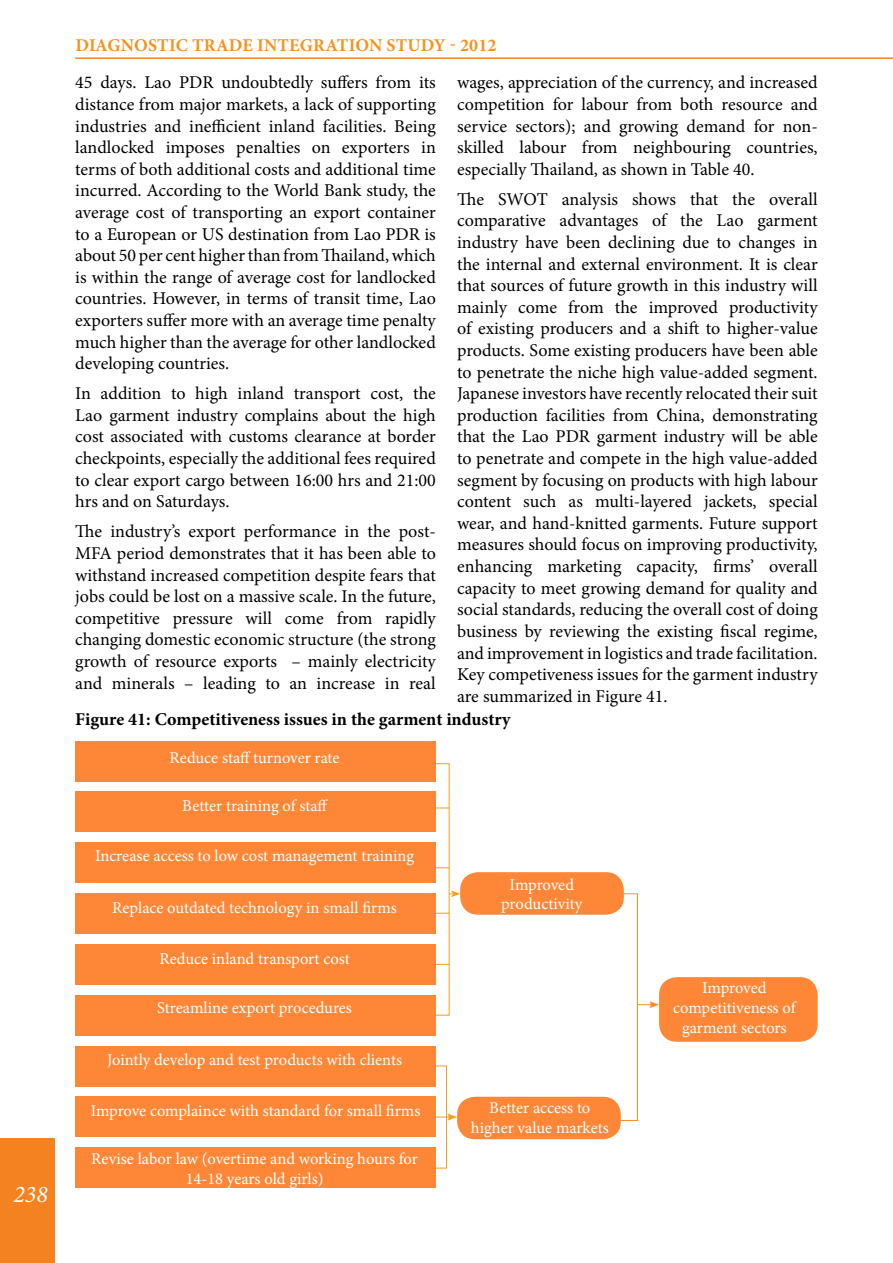
<style>
.page{position:relative;width:893px;height:1263px;background:#fff}
.page>*{position:absolute;margin:0;border:0;box-sizing:border-box;transform-origin:0 0}
.t1{font:italic 24px "Minion Pro";color:#fff}
.t2{font:18px/21.6px "Minion Pro";color:#000;text-align:justify}
.t3{font:700 18px "Minion Pro";color:#000}
.t4{font:700 18px "Minion Pro";letter-spacing:.01em;color:#f7921e}
.t5{font:16.5px/19.8px "Minion Pro";color:#fff;text-align:center}
</style>
<div class="page">
<hr style="left:75px;top:57px;width:818px;height:2px;background:#f58220">
<div style="left:0;top:1138px;width:55px;height:125px;background:#f58220"></div>
<div style="left:75px;top:741px;width:361px;height:40px;background:#fe8737"></div>
<div style="left:75px;top:792px;width:361px;height:40px;background:#fe8737"></div>
<div style="left:75px;top:843px;width:361px;height:40px;background:#fe8737"></div>
<div style="left:75px;top:893px;width:361px;height:41px;background:#fe8737"></div>
<div style="left:75px;top:944px;width:361px;height:40px;background:#fe8737"></div>
<div style="left:75px;top:995px;width:361px;height:40px;background:#fe8737"></div>
<div style="left:75px;top:1046px;width:361px;height:40px;background:#fe8737"></div>
<div style="left:75px;top:1097px;width:361px;height:40px;background:#fe8737"></div>
<div style="left:75px;top:1147px;width:361px;height:41px;background:#fe8737"></div>
<div style="left:460px;top:872px;width:164px;height:43px;background:#fe8737;border-radius:18px"></div>
<div style="left:457px;top:1097px;width:164px;height:42px;background:#fe8737;border-radius:18px"></div>
<div style="left:659px;top:977px;width:159px;height:65px;background:#fe8737;border-radius:18px"></div>
<div style="left:435px;top:1065px;width:12px;height:103px;border:1px solid #f99d1c"></div>
<svg style="left:436px;top:1113px;width:21px;height:7px"></svg>
<div style="left:435px;top:763px;width:14px;height:252px;border:1px solid #f99d1c"></div>
<svg style="left:436px;top:808px;width:13px;height:1px"></svg>
<svg style="left:436px;top:867px;width:13px;height:1px"></svg>
<svg style="left:436px;top:913px;width:13px;height:1px"></svg>
<svg style="left:436px;top:964px;width:13px;height:1px"></svg>
<svg style="left:449px;top:890px;width:11px;height:7px"></svg>
<svg style="left:620px;top:893px;width:39px;height:228px"></svg>
<h1 class="t1" style="left:13px;top:1178px;width:36px">238</h1>
<p class="t4" style="left:75px;top:33px;width:423px">Diagnostic Trade Integration Study - 2012</p>
<p class="t2" style="left:75px;top:72px;width:362px">45 days. Lao PDR undoubtedly suffers from its distance from major markets, a lack of supporting industries and inefficient inland facilities. Being landlocked imposes penalties on exporters in terms of both additional costs and additional time incurred. According to the World Bank study, the average cost of transporting an export container to a European or US destination from Lao PDR is about 50 per cent higher than from Thailand, which is within the range of average cost for landlocked countries. However, in terms of transit time, Lao exporters suffer more with an average time penalty much higher than the average for other landlocked developing countries.</p>
<p class="t2" style="left:75px;top:383px;width:362px">In addition to high inland transport cost, the Lao garment industry complains about the high cost associated with customs clearance at border checkpoints, especially the additional fees required to clear export cargo between 16:00 hrs and 21:00 hrs and on Saturdays.</p>
<p class="t2" style="left:75px;top:521px;width:362px">The industry’s export performance in the post-MFA period demonstrates that it has been able to withstand increased competition despite fears that jobs could be lost on a massive scale. In the future, competitive pressure will come from rapidly changing domestic economic structure (the strong growth of resource exports – mainly electricity and minerals – leading to an increase in real</p>
<p class="t2" style="left:457px;top:72px;width:362px">wages, appreciation of the currency, and increased competition for labour from both resource and service sectors); and growing demand for non&shy;skilled labour from neighbouring countries, especially Thailand, as shown in Table 40.</p>
<p class="t2" style="left:457px;top:188px;width:362px">The SWOT analysis shows that the overall comparative advantages of the Lao garment industry have been declining due to changes in the internal and external environment. It is clear that sources of future growth in this industry will mainly come from the improved productivity of existing producers and a shift to higher-value products. Some existing producers have been able to penetrate the niche high value-added segment.<br>Japanese investors have recently relocated their suit production facilities from China, demonstrating that the Lao PDR garment industry will be able to penetrate and compete in the high value-added segment by focusing on products with high labour content such as multi-layered jackets, special wear, and hand-knitted garments. Future support measures should focus on improving productivity, enhancing marketing capacity, firms’ overall capacity to meet growing demand for quality and social standards, reducing the overall cost of doing business by reviewing the existing fiscal regime, and improvement in logistics and trade facilitation.<br>Key competiveness issues for the garment industry are summarized in Figure 41.</p>
<p class="t3" style="left:75px;top:707px;width:437px">Figure 41: Competitiveness issues in the garment industry</p>
<p class="t5" style="left:170px;top:747px;width:171px">Reduce staff turnover rate</p>
<p class="t5" style="left:182px;top:796px;width:148px">Better training of staff</p>
<p class="t5" style="left:95px;top:846px;width:321px">Increase access to low cost management training</p>
<p class="t5" style="left:112px;top:898px;width:286px">Replace outdated technology in small firms</p>
<p class="t5" style="left:159px;top:948px;width:192px">Reduce inland transport cost</p>
<p class="t5" style="left:157px;top:998px;width:196px">Streamline export procedures</p>
<p class="t5" style="left:107px;top:1050px;width:296px">Jointly develop and test products with clients</p>
<p class="t5" style="left:91px;top:1101px;width:331px">Improve complaince with standard for small firms</p>
<p class="t5" style="left:91px;top:1148px;width:328px">Revise labor law (overtime and working hours for<br>14-18 years old girls)</p>
<p class="t5" style="left:501px;top:874px;width:83px">Improved productivity</p>
<p class="t5" style="left:673px;top:978px;width:125px">Improved competitiveness of garment sectors</p>
<p class="t5" style="left:471px;top:1098px;width:139px">Better access to higher value markets</p>
</div>
